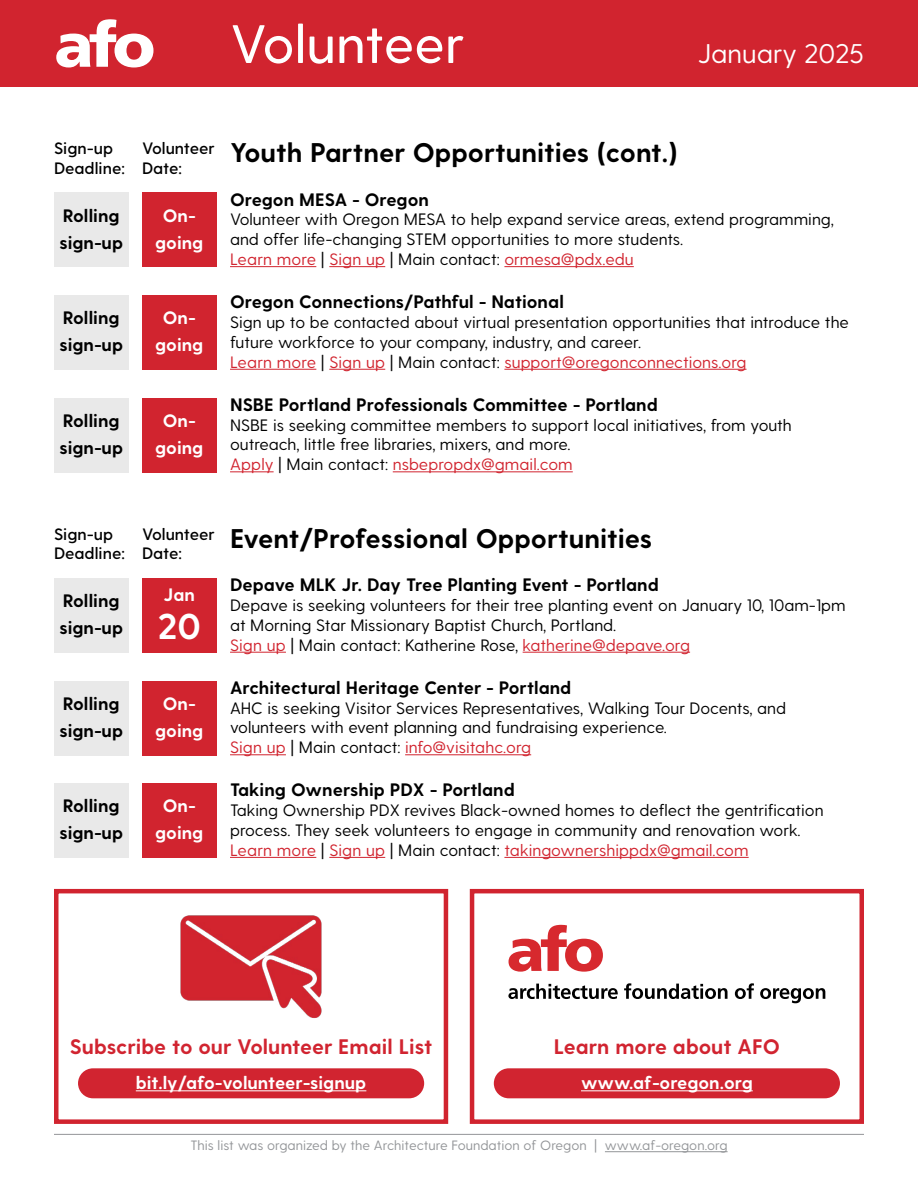
<style>
.page{position:relative;width:918px;height:1188px;background:#fff}
.page>*{position:absolute;margin:0;border:0;box-sizing:border-box;transform-origin:0 0}
.t1{font:500 54px "Greycliff CF";letter-spacing:-.005em;color:#fff}
.t2{font:700 36px "Greycliff CF";color:#fff}
.t3{font:700 27px "Greycliff CF";color:#000}
.t4{font:27px "Greycliff CF";color:#fff}
.t5{font:700 21px "Greycliff CF";color:#d12430}
.t6{font:700 18px/27px "Greycliff CF";color:#000}
.t7{font:700 18px/27px "Greycliff CF";color:#fff;text-align:center}
.t8{font:16.5px/19.8px "Greycliff CF";color:#000}
.t9{font:600 16.5px/19.8px "Greycliff CF";color:#000}
.t10{font:13.5px "Greycliff CF";color:#939598}
.s1{color:#d1242f}
</style>
<div class="page">
<hr style="left:605px;top:1151px;width:123px;height:1px;background:#939598">
<div style="left:0;top:0;width:918px;height:87px;background:#d1242f"></div>
<svg style="left:56px;top:19px;width:97px;height:49px"></svg>
<hr style="left:54px;top:1134px;width:810px;height:1px;background:#939598">
<div style="left:78px;top:1068px;width:346px;height:30px;background:#d12430;border-radius:15px"></div>
<div style="left:494px;top:1068px;width:346px;height:30px;background:#d12430;border-radius:15px"></div>
<hr style="left:136px;top:1090px;width:230px;height:1px;background:#fff">
<hr style="left:581px;top:1090px;width:172px;height:1px;background:#fff">
<div style="left:54px;top:889px;width:394px;height:235px;border:4px solid #d1242f"></div>
<div style="left:470px;top:889px;width:394px;height:235px;border:4px solid #d1242f"></div>
<img style="left:180px;top:915px;width:142px;height:103px">
<svg style="left:509px;top:925px;width:94px;height:47px"></svg>
<svg style="left:508px;top:984px;width:110px;height:15px"></svg>
<svg style="left:624px;top:983px;width:104px;height:16px"></svg>
<svg style="left:735px;top:983px;width:19px;height:16px"></svg>
<svg style="left:760px;top:988px;width:65px;height:15px"></svg>
<hr style="left:230px;top:652px;width:56px;height:1px;background:#d1242f">
<hr style="left:523px;top:652px;width:167px;height:1px;background:#d1242f">
<hr style="left:230px;top:754px;width:56px;height:1px;background:#d1242f">
<hr style="left:405px;top:754px;width:126px;height:1px;background:#d1242f">
<hr style="left:230px;top:857px;width:86px;height:1px;background:#d1242f">
<hr style="left:329px;top:857px;width:56px;height:1px;background:#d1242f">
<hr style="left:504px;top:857px;width:245px;height:1px;background:#d1242f">
<div style="left:142px;top:681px;width:75px;height:74px;background:#d1242f"></div>
<div style="left:142px;top:783px;width:75px;height:75px;background:#d1242f"></div>
<div style="left:54px;top:578px;width:75px;height:75px;background:#e9e9e9"></div>
<div style="left:54px;top:681px;width:75px;height:74px;background:#e9e9e9"></div>
<div style="left:54px;top:783px;width:75px;height:75px;background:#e9e9e9"></div>
<div style="left:142px;top:578px;width:75px;height:75px;background:#d1242f"></div>
<hr style="left:230px;top:266px;width:86px;height:1px;background:#d1242f">
<hr style="left:329px;top:266px;width:56px;height:1px;background:#d1242f">
<hr style="left:504px;top:266px;width:130px;height:1px;background:#d1242f">
<hr style="left:230px;top:369px;width:86px;height:1px;background:#d1242f">
<hr style="left:329px;top:369px;width:56px;height:1px;background:#d1242f">
<hr style="left:504px;top:369px;width:243px;height:1px;background:#d1242f">
<hr style="left:230px;top:471px;width:44px;height:1px;background:#d1242f">
<hr style="left:393px;top:471px;width:180px;height:1px;background:#d1242f">
<div style="left:142px;top:193px;width:75px;height:74px;background:#d1242f"></div>
<div style="left:142px;top:295px;width:75px;height:75px;background:#d1242f"></div>
<div style="left:142px;top:398px;width:75px;height:74px;background:#d1242f"></div>
<div style="left:54px;top:193px;width:75px;height:74px;background:#e9e9e9"></div>
<div style="left:54px;top:295px;width:75px;height:75px;background:#e9e9e9"></div>
<div style="left:54px;top:398px;width:75px;height:74px;background:#e9e9e9"></div>
<h1 class="t1" style="left:230px;top:12px;width:236px">Volunteer</h1>
<h3 class="t4" style="left:698px;top:38px;width:168px">January 2025</h3>
<p class="t9" style="left:54px;top:139px;width:72px">Sign-up<br>Deadline:</p>
<p class="t9" style="left:142px;top:139px;width:74px">Volunteer<br>Date:</p>
<p class="t6" style="left:59px;top:203px;width:65px">Rolling sign-up</p>
<p class="t7" style="left:155px;top:203px;width:50px">On&shy;going</p>
<p class="t6" style="left:59px;top:305px;width:65px">Rolling sign-up</p>
<p class="t6" style="left:59px;top:408px;width:65px">Rolling sign-up</p>
<p class="t7" style="left:155px;top:305px;width:50px">On&shy;going</p>
<p class="t7" style="left:155px;top:408px;width:50px">On&shy;going</p>
<h3 class="t3" style="left:230px;top:137px;width:449px">Youth Partner Opportunities (cont.)</h3>
<p class="t6" style="left:230px;top:187px;width:200px">Oregon MESA - Oregon</p>
<p class="t8" style="left:230px;top:210px;width:606px">Volunteer with Oregon MESA to help expand service areas, extend programming, and offer life-changing STEM opportunities to more students.<br><span class="s1">Learn more</span> | <span class="s1">Sign up</span> | Main contact: <span class="s1">ormesa@pdx.edu</span></p>
<p class="t6" style="left:230px;top:289px;width:335px">Oregon Connections/Pathful - National</p>
<p class="t8" style="left:230px;top:313px;width:620px">Sign up to be contacted about virtual presentation opportunities that introduce the future workforce to your company, industry, and career.<br><span class="s1">Learn more</span> | <span class="s1">Sign up</span> | Main contact: <span class="s1">support@oregonconnections.org</span></p>
<p class="t6" style="left:230px;top:392px;width:429px">NSBE Portland Professionals Committee - Portland</p>
<p class="t8" style="left:230px;top:415px;width:563px">NSBE is seeking committee members to support local initiatives, from youth outreach, little free libraries, mixers, and more.<br><span class="s1">Apply</span> | Main contact: <span class="s1">nsbepropdx@gmail.com</span></p>
<p class="t9" style="left:54px;top:524px;width:72px">Sign-up<br>Deadline:</p>
<p class="t9" style="left:142px;top:524px;width:74px">Volunteer<br>Date:</p>
<p class="t6" style="left:59px;top:588px;width:65px">Rolling sign-up</p>
<p class="t7" style="left:164px;top:582px;width:33px">Jan</p>
<h2 class="t2" style="left:158px;top:605px;width:45px">20</h2>
<p class="t6" style="left:59px;top:691px;width:65px">Rolling sign-up</p>
<p class="t6" style="left:59px;top:793px;width:65px">Rolling sign-up</p>
<p class="t7" style="left:155px;top:691px;width:50px">On&shy;going</p>
<p class="t7" style="left:155px;top:793px;width:50px">On&shy;going</p>
<h3 class="t3" style="left:230px;top:522px;width:424px">Event/Professional Opportunities</h3>
<p class="t6" style="left:230px;top:572px;width:430px">Depave MLK Jr. Day Tree Planting Event - Portland</p>
<p class="t8" style="left:230px;top:596px;width:617px">Depave is seeking volunteers for their tree planting event on January 10, 10am-1pm at Morning Star Missionary Baptist Church, Portland.<br><span class="s1">Sign up</span> | Main contact: Katherine Rose, <span class="s1">katherine@depave.org</span></p>
<p class="t6" style="left:230px;top:675px;width:343px">Architectural Heritage Center - Portland</p>
<p class="t8" style="left:230px;top:698px;width:558px">AHC is seeking Visitor Services Representatives, Walking Tour Docents, and volunteers with event planning and fundraising experience.<br><span class="s1">Sign up</span> | Main contact: <span class="s1">info@visitahc.org</span></p>
<p class="t6" style="left:230px;top:777px;width:286px">Taking Ownership PDX - Portland</p>
<p class="t8" style="left:230px;top:801px;width:595px">Taking Ownership PDX revives Black-owned homes to deflect the gentrification process. They seek volunteers to engage in community and renovation work.<br><span class="s1">Learn more</span> | <span class="s1">Sign up</span> | Main contact: <span class="s1">takingownershippdx@gmail.com</span></p>
<p class="t5" style="left:70px;top:1034px;width:364px">Subscribe to our Volunteer Email List</p>
<p class="t5" style="left:554px;top:1034px;width:227px">Learn more about AFO</p>
<p class="t7" style="left:136px;top:1070px;width:232px">bit.ly/afo-volunteer-signup</p>
<p class="t7" style="left:581px;top:1070px;width:173px">www.af-oregon.org</p>
<p class="t10" style="left:190px;top:1138px;width:539px">This list was organized by the Architecture Foundation of Oregon | www.af-oregon.org</p>
</div>
